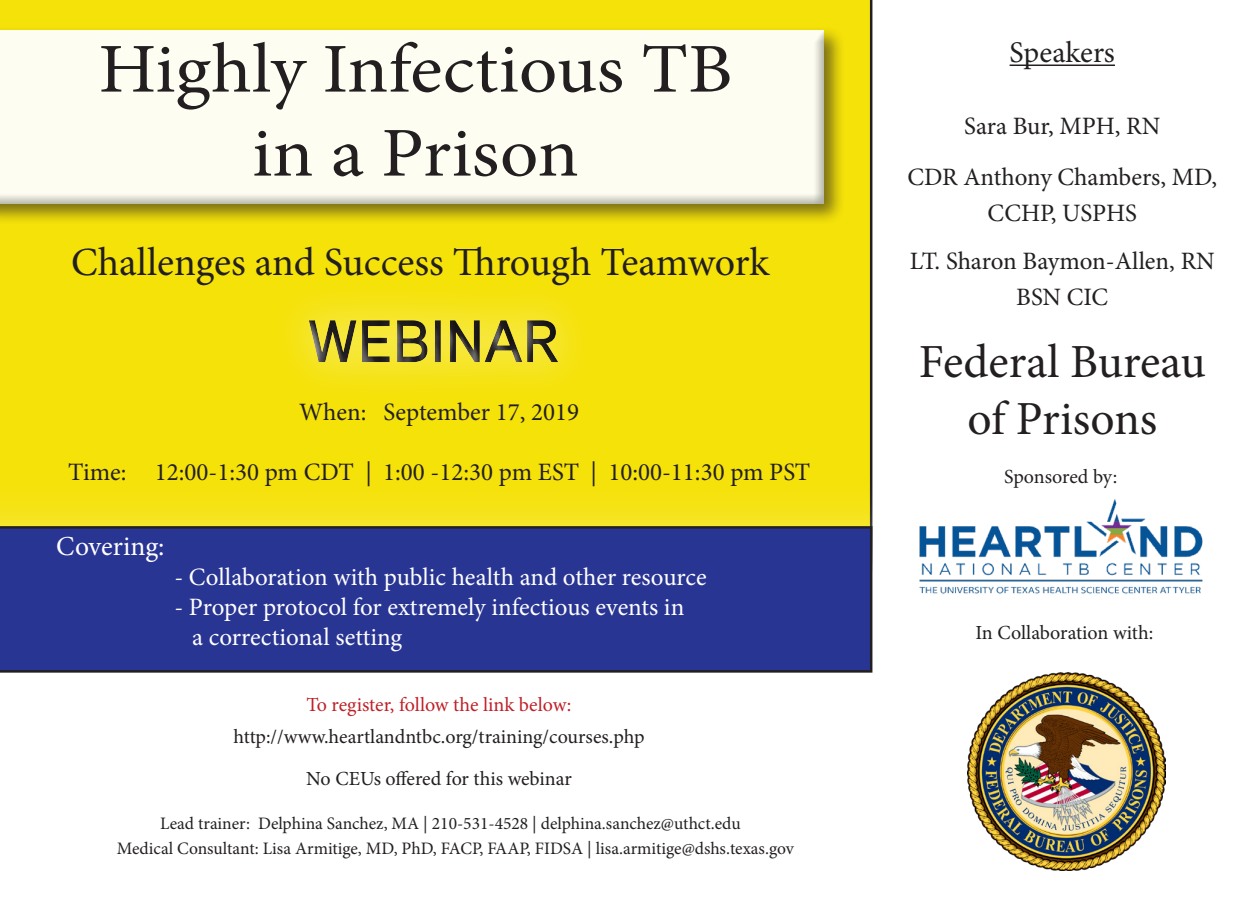
<style>
.page{position:relative;width:1260px;height:900px;background:#fff}
.page>*{position:absolute;margin:0;border:0;box-sizing:border-box;transform-origin:0 0}
.t1{font:70px "Minion Pro";color:#231f20;scale:1.08 1}
.t2{font:47.5px "Minion Pro";color:#231f20}
.t3{font:40px "Minion Pro";letter-spacing:-.005em;color:#231f20}
.t4{font:30px "Minion Pro";color:#231f20}
.t5{font:27.5px "Minion Pro";color:#fff}
.t6{font:25px/36px "Minion Pro";color:#231f20;text-align:center}
.t7{font:25px/30px "Minion Pro";color:#fff}
.t8{font:20px "Minion Pro";letter-spacing:-.005em;color:#231f20}
.t9{font:20px "Minion Pro";color:#be2127}
.t10{font:17.5px "Minion Pro";color:#231f20}
</style>
<div class="page">
<img style="left:968px;top:673px;width:197px;height:198px">
<svg style="left:0;top:0;width:872px;height:526px;background:#f4e10b"></svg>
<div style="left:0;top:526px;width:872px;height:147px;background:#293593"></div>
<hr style="left:1010px;top:65px;width:105px;height:1px;background:#231f20">
<div style="left:0;top:25px;width:847px;height:201px;background:#231f20;opacity:.62"></div>
<div style="left:0;top:30px;width:825px;height:178px;background:#231f20;opacity:.75"></div>
<div style="left:268px;top:278px;width:331px;height:127px;background:#f5e20a"></div>
<div style="left:299px;top:305px;width:269px;height:75px;background:#f5e317"></div>
<div style="left:299px;top:302px;width:277px;height:75px;background:#231f20;opacity:.75"></div>
<img style="left:919px;top:499px;width:284px;height:95px">
<p class="t1" style="left:98px;top:22px;width:589px">Highly Infectious TB</p>
<p class="t1" style="left:252px;top:106px;width:304px">in a Prison</p>
<p class="t3" style="left:71px;top:235px;width:700px">Challenges and Success Through Teamwork</p>
<p class="t6" style="left:299px;top:394px;width:282px">When: September 17, 2019</p>
<p class="t6" style="left:68px;top:454px;width:744px">Time: 12:00-1:30 pm CDT | 1:00 -12:30 pm EST | 10:00-11:30 pm PST</p>
<p class="t5" style="left:56px;top:528px;width:110px">Covering:</p>
<p class="t7" style="left:174px;top:562px;width:534px">- Collaboration with public health and other resource</p>
<p class="t7" style="left:192px;top:592px;width:494px;text-indent:-18px">- Proper protocol for extremely infectious events in a correctional setting</p>
<p class="t9" style="left:307px;top:692px;width:267px">To register, follow the link below:</p>
<p class="t8" style="left:234px;top:723px;width:413px">http://www.heartlandntbc.org/training/courses.php</p>
<p class="t8" style="left:306px;top:766px;width:267px">No CEUs offered for this webinar</p>
<p class="t10" style="left:160px;top:812px;width:582px">Lead trainer: Delphina Sanchez, MA | 210-531-4528 | delphina.sanchez@uthct.edu</p>
<p class="t10" style="left:117px;top:837px;width:678px">Medical Consultant: Lisa Armitige, MD, PhD, FACP, FAAP, FIDSA | lisa.armitige@dshs.texas.gov</p>
<p class="t4" style="left:1010px;top:33px;width:107px">Speakers</p>
<p class="t6" style="left:964px;top:108px;width:198px">Sara Bur, MPH, RN</p>
<p class="t6" style="left:907px;top:159px;width:311px">CDR Anthony Chambers, MD,<br>CCHP, USPHS</p>
<p class="t6" style="left:910px;top:243px;width:306px">LT. Sharon Baymon-Allen, RN<br>BSN CIC</p>
<p class="t2" style="left:919px;top:330px;width:288px">Federal Bureau</p>
<p class="t2" style="left:967px;top:387px;width:191px">of Prisons</p>
<p class="t8" style="left:1004px;top:464px;width:115px">Sponsored by:</p>
<p class="t8" style="left:975px;top:619px;width:179px">In Collaboration with:</p>
</div>
